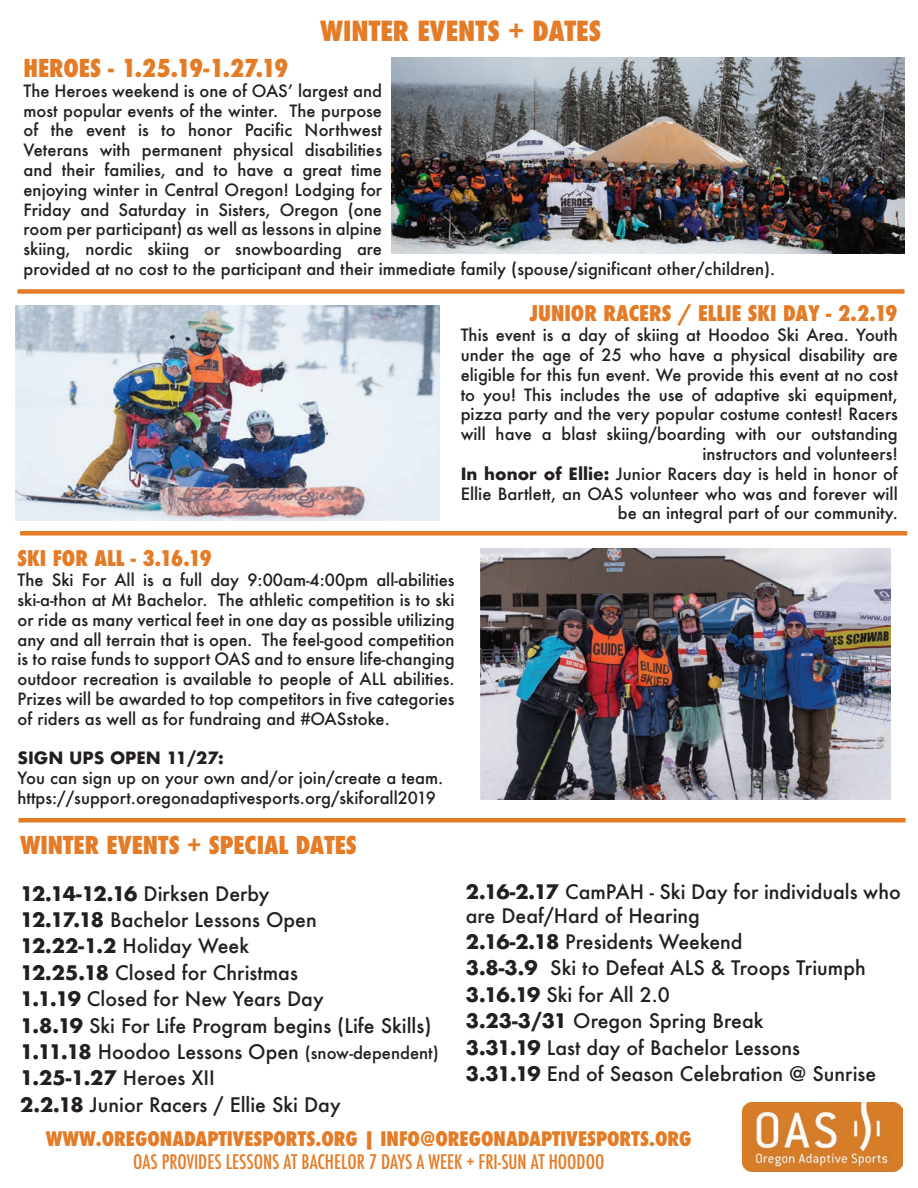
<style>
.page{position:relative;width:918px;height:1188px;background:#fff}
.page>*{position:absolute;margin:0;border:0;box-sizing:border-box;transform-origin:0 0}
.t1{font:800 condensed 27px "Futura";color:#e47b26}
.t2{font:800 condensed 24px "Futura";color:#e47b26}
.t3{font:800 condensed 21px "Futura";color:#e47b26}
.t4{font:500 19.5px/26.4px "Futura";color:#231f20}
.t5{font:800 condensed 19.5px "Futura";color:#e47b26}
.t6{font:500 condensed 19.5px "Futura";color:#e47b26}
.t7{font:500 16.5px/19.8px "Futura";color:#231f20}
.t8{font:700 16.5px "Futura";color:#231f20}
.s1{font-weight:700}
.s2{font-size:16.5px}
</style>
<div class="page">
<img style="left:742px;top:1102px;width:160px;height:70px">
<img style="left:16px;top:306px;width:424px;height:214px">
<div style="left:17px;top:289px;width:888px;height:5px;background:#e47b26"></div>
<div style="left:20px;top:531px;width:887px;height:5px;background:#e47b26"></div>
<div style="left:18px;top:818px;width:888px;height:5px;background:#e47b26"></div>
<img style="left:391px;top:57px;width:514px;height:197px">
<img style="left:481px;top:548px;width:409px;height:251px">
<h1 class="t1" style="left:320px;top:14px;width:282px">WINTER EVENTS + DATES</h1>
<h2 class="t2" style="left:24px;top:53px;width:267px">HEROES - 1.25.19-1.27.19</h2>
<p class="t7" style="left:24px;top:80px;width:753px">The Heroes weekend is one of OASʼ largest and<br>most popular events of the winter. The purpose<br>of the event is to honor Pacific Northwest<br>Veterans with permanent physical disabilities<br>and their families, and to have a great time<br>enjoying winter in Central Oregon! Lodging for<br>Friday and Saturday in Sisters, Oregon (one<br>room per participant) as well as lessons in alpine<br>skiing, nordic skiing or snowboarding are<br>provided at no cost to the participant and their immediate family (spouse/significant other/children).</p>
<p class="t3" style="left:530px;top:300px;width:370px">JUNIOR RACERS / ELLIE SKI DAY - 2.2.19</p>
<p class="t7" style="left:461px;top:325px;width:439px;text-align:right">This event is a day of skiing at Hoodoo Ski Area. Youth under the age of 25 who have a physical disability are eligible for this fun event. We provide this event at no cost to you! This includes the use of adaptive ski equipment, pizza party and the very popular costume contest! Racers will have a blast skiing/boarding with our outstanding instructors and volunteers!<br><span class="s1">In honor of Ellie:</span> Junior Racers day is held in honor of Ellie Bartlett, an OAS volunteer who was and forever will be an integral part of our community.</p>
<p class="t3" style="left:17px;top:545px;width:196px">SKI FOR ALL - 3.16.19</p>
<p class="t7" style="left:17px;top:570px;width:439px;text-align:justify">The Ski For All is a full day 9:00am-4:00pm all-abilities ski-a-thon at Mt Bachelor. The athletic competition is to ski or ride as many vertical feet in one day as possible utilizing any and all terrain that is open. The feel-good competition is to raise funds to support OAS and to ensure life-changing outdoor recreation is available to people of ALL abilities.<br>Prizes will be awarded to top competitors in five categories of riders as well as for fundraing and #OASstoke.</p>
<p class="t8" style="left:17px;top:747px;width:208px">SIGN UPS OPEN 11/27:</p>
<p class="t7" style="left:17px;top:768px;width:427px">You can sign up on your own and/or join/create a team. https://support.oregonadaptivesports.org/skiforall2019</p>
<h2 class="t2" style="left:20px;top:830px;width:338px">WINTER EVENTS + SPECIAL DATES</h2>
<p class="t4" style="left:20px;top:880px;width:420px"><span class="s1">12.14-12.16</span> Dirksen Derby<br><span class="s1">12.17.18</span> Bachelor Lessons Open<br><span class="s1">12.22-1.2</span> Holiday Week<br><span class="s1">12.25.18</span> Closed for Christmas<br><span class="s1">1.1.19</span> Closed for New Years Day<br><span class="s1">1.8.19</span> Ski For Life Program begins (Life Skills)<br><span class="s1">1.11.18</span> Hoodoo Lessons Open <span class="s2">(snow-dependent)<br></span><span class="s1">1.25-1.27</span> Heroes XII<br><span class="s1">2.2.18</span> Junior Racers / Ellie Ski Day</p>
<p class="t4" style="left:466px;top:880px;width:436px;line-height:23.4px"><span class="s1">2.16-2.17</span> CamPAH - Ski Day for individuals who are Deaf/Hard of Hearing</p>
<p class="t4" style="left:466px;top:928px;width:412px"><span class="s1">2.16-2.18</span> Presidents Weekend<br><span class="s1">3.8-3.9</span> Ski to Defeat ALS &amp; Troops Triumph <span class="s1">3.16.19</span> Ski for All 2.0<br><span class="s1">3.23-3/31</span> Oregon Spring Break<br><span class="s1">3.31.19</span> Last day of Bachelor Lessons <span class="s1">3.31.19</span> End of Season Celebration @ Sunrise</p>
<p class="t5" style="left:46px;top:1126px;width:647px">WWW.OREGONADAPTIVESPORTS.ORG | INFO@OREGONADAPTIVESPORTS.ORG</p>
<p class="t6" style="left:133px;top:1150px;width:473px">OAS PROVIDES LESSONS AT BACHELOR 7 DAYS A WEEK + FRI-SUN AT HOODOO</p>
</div>
